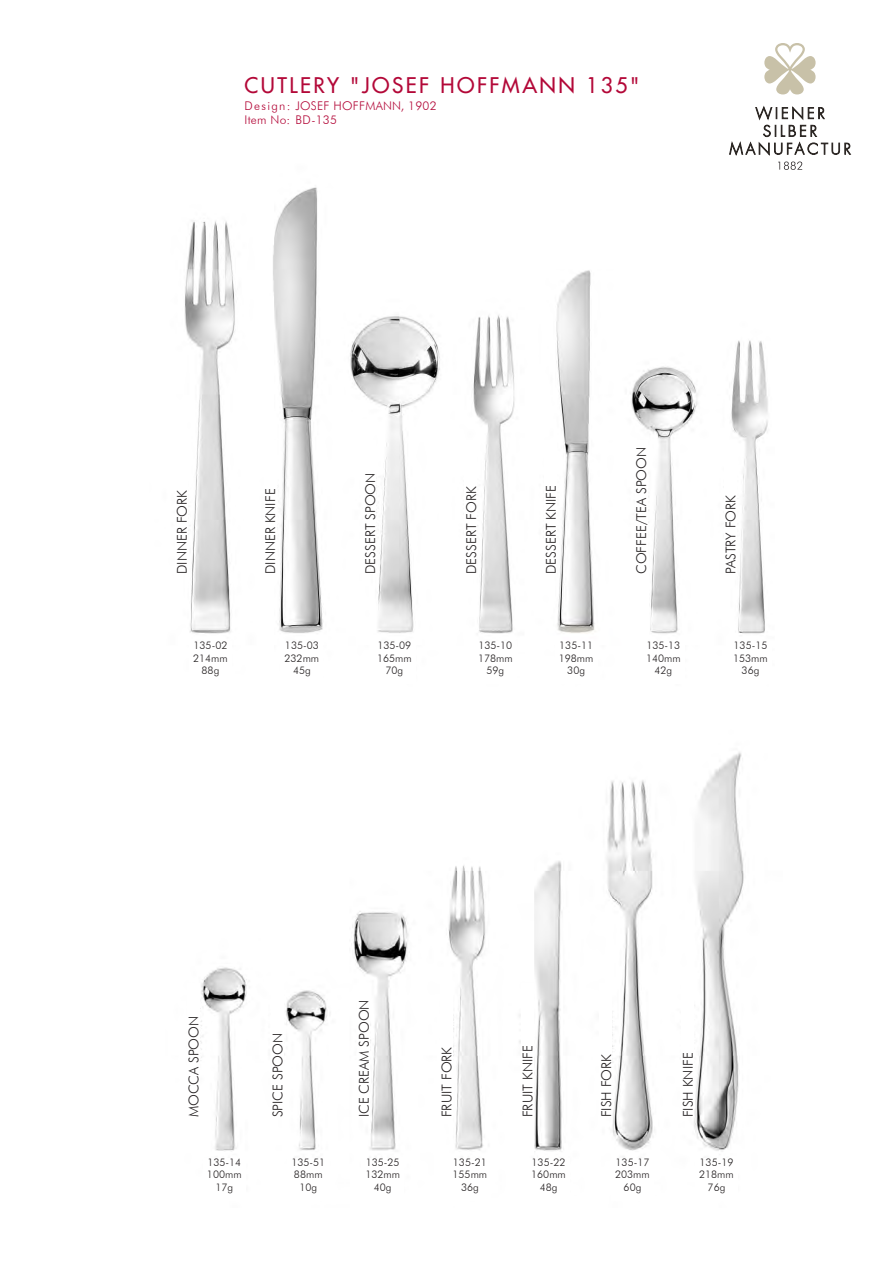
<style>
.page{position:relative;width:893px;height:1263px;background:#fff}
.page>*{position:absolute;margin:0;border:0;box-sizing:border-box;transform-origin:0 0}
.t1{font:500 21px "Futura Std";letter-spacing:.12em;color:#b30838}
.t2{font:300 13.5px "Futura BT";color:#231f20}
.t3{font:300 12px/13px "Futura BT";letter-spacing:.02em;color:#b30838}
.t4{font:300 10.5px/12.6px "Futura BT";color:#231f20;text-align:center}
</style>
<div class="page">
<img style="left:184px;top:150px;width:615px;height:484px">
<img style="left:200px;top:752px;width:544px;height:399px">
<div style="left:175px;top:440px;width:13px;height:134px;background:#fff"></div>
<div style="left:271px;top:983px;width:13px;height:134px;background:#fff"></div>
<div style="left:357px;top:983px;width:13px;height:134px;background:#fff"></div>
<div style="left:440px;top:983px;width:13px;height:134px;background:#fff"></div>
<div style="left:600px;top:983px;width:12px;height:134px;background:#fff"></div>
<div style="left:521px;top:983px;width:13px;height:134px;background:#fff"></div>
<div style="left:681px;top:983px;width:13px;height:134px;background:#fff"></div>
<div style="left:264px;top:440px;width:12px;height:134px;background:#fff"></div>
<div style="left:364px;top:440px;width:12px;height:134px;background:#fff"></div>
<div style="left:465px;top:440px;width:12px;height:134px;background:#fff"></div>
<div style="left:544px;top:440px;width:13px;height:134px;background:#fff"></div>
<div style="left:635px;top:440px;width:12px;height:134px;background:#fff"></div>
<div style="left:724px;top:440px;width:13px;height:134px;background:#fff"></div>
<svg style="left:730px;top:143px;width:120px;height:12px"></svg>
<svg style="left:763px;top:125px;width:53px;height:12px"></svg>
<svg style="left:756px;top:107px;width:68px;height:12px"></svg>
<svg style="left:764px;top:43px;width:52px;height:51px"></svg>
<svg style="left:778px;top:162px;width:24px;height:8px"></svg>
<h1 class="t1" style="left:244px;top:73px;width:396px">CUTLERY "JOSEF HOFFMANN 135"</h1>
<p class="t3" style="left:244px;top:100px;width:194px">Design: JOSEF HOFFMANN, 1902<br>Item No: BD-135</p>
<p class="t2" style="left:174px;top:574px;width:86px;rotate:-90deg">DINNER FORK</p>
<p class="t4" style="left:193px;top:639px;width:36px">135-02<br>214mm<br>88g</p>
<p class="t2" style="left:262px;top:574px;width:87px;rotate:-90deg">DINNER KNIFE</p>
<p class="t2" style="left:362px;top:574px;width:103px;rotate:-90deg">DESSERT SPOON</p>
<p class="t2" style="left:463px;top:574px;width:89px;rotate:-90deg">DESSERT FORK</p>
<p class="t2" style="left:543px;top:574px;width:90px;rotate:-90deg">DESSERT KNIFE</p>
<p class="t2" style="left:633px;top:574px;width:129px;rotate:-90deg">COFFEE/TEA SPOON</p>
<p class="t2" style="left:722px;top:574px;width:81px;rotate:-90deg">PASTRY FORK</p>
<p class="t4" style="left:285px;top:639px;width:36px">135-03<br>232mm<br>45g</p>
<p class="t4" style="left:377px;top:639px;width:36px">135-09<br>165mm<br>70g</p>
<p class="t4" style="left:478px;top:639px;width:36px">135-10<br>178mm<br>59g</p>
<p class="t4" style="left:559px;top:639px;width:36px">135-11<br>198mm<br>30g</p>
<p class="t4" style="left:646px;top:639px;width:36px">135-13<br>140mm<br>42g</p>
<p class="t4" style="left:733px;top:639px;width:36px">135-15<br>153mm<br>36g</p>
<p class="t2" style="left:186px;top:1117px;width:103px;rotate:-90deg">MOCCA SPOON</p>
<p class="t2" style="left:270px;top:1117px;width:86px;rotate:-90deg">SPICE SPOON</p>
<p class="t2" style="left:356px;top:1117px;width:119px;rotate:-90deg">ICE CREAM SPOON</p>
<p class="t2" style="left:439px;top:1117px;width:72px;rotate:-90deg">FRUIT FORK</p>
<p class="t2" style="left:519px;top:1117px;width:73px;rotate:-90deg">FRUIT KNIFE</p>
<p class="t2" style="left:598px;top:1117px;width:65px;rotate:-90deg">FISH FORK</p>
<p class="t2" style="left:680px;top:1117px;width:66px;rotate:-90deg">FISH KNIFE</p>
<p class="t4" style="left:207px;top:1155px;width:36px">135-14<br>100mm<br>17g</p>
<p class="t4" style="left:291px;top:1155px;width:35px">135-51<br>88mm<br>10g</p>
<p class="t4" style="left:365px;top:1155px;width:36px">135-25<br>132mm<br>40g</p>
<p class="t4" style="left:452px;top:1155px;width:36px">135-21<br>155mm<br>36g</p>
<p class="t4" style="left:531px;top:1155px;width:36px">135-22<br>160mm<br>48g</p>
<p class="t4" style="left:615px;top:1155px;width:36px">135-17<br>203mm<br>60g</p>
<p class="t4" style="left:699px;top:1155px;width:36px">135-19<br>218mm<br>76g</p>
</div>
